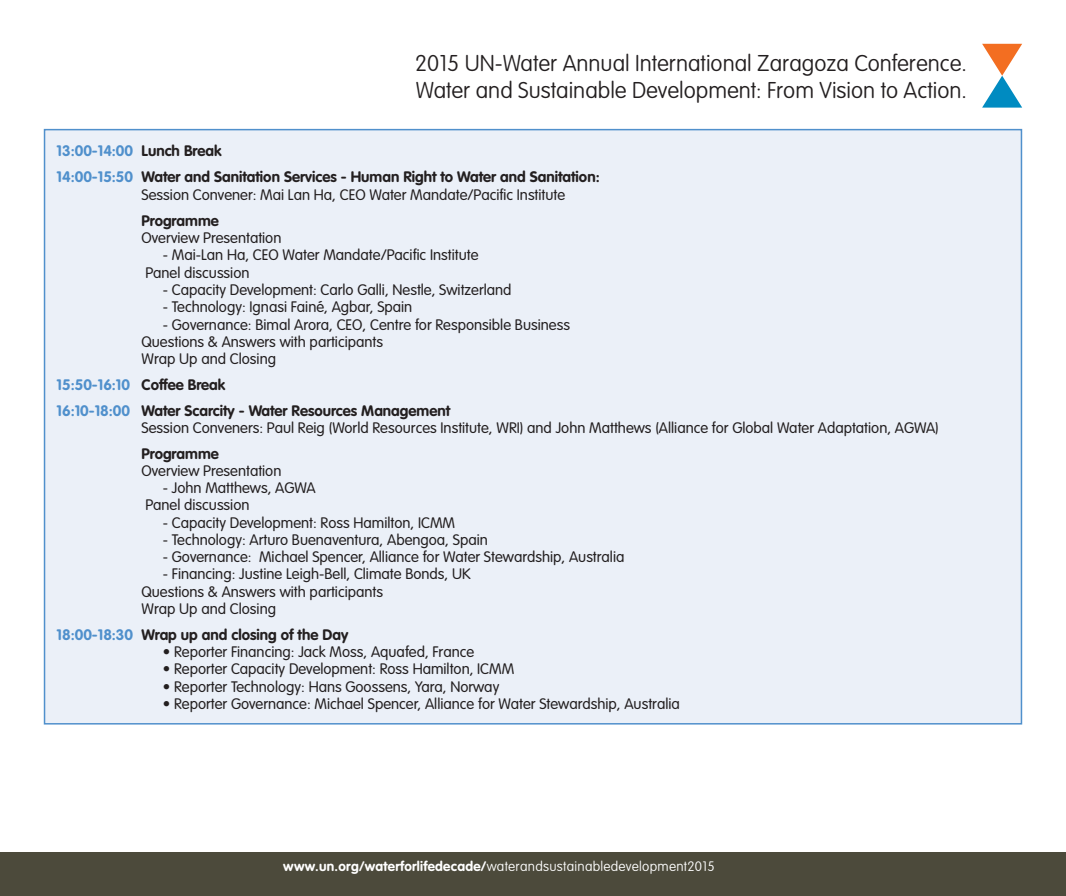
<style>
.page{position:relative;width:1066px;height:896px;background:#fff}
.page>*{position:absolute;margin:0;border:0;box-sizing:border-box;transform-origin:0 0}
.t1{font:100 22.5px/27px "VAG Rounded";color:#231f20}
.t2{font:300 15px/17.2px "VAG Rounded";color:#231f20}
.t3{font:700 15px/26.2px "VAG Rounded";color:#231f20}
.t4{font:100 13.5px "VAG Rounded";letter-spacing:.02em;color:#fff}
.s1{color:#5090cc}
.s2{font-weight:700}
</style>
<div class="page">
<hr style="left:0;top:852px;width:1px;height:43px;background:#4c4a3b">
<div style="left:1px;top:852px;width:1064px;height:43px;background:#4c4a3b"></div>
<svg style="left:982px;top:44px;width:40px;height:64px"></svg>
<div style="left:44px;top:129px;width:978px;height:595px;background:#ebf0f8;border:2px solid #5090cc"></div>
<h1 class="t1" style="left:415px;top:50px;width:553px">2015 UN-Water Annual International Zaragoza Conference.<br>Water and Sustainable Development: From Vision to Action.</h1>
<p class="t3" style="left:57px;top:138px;width:544px"><span class="s1">13:00-14:00</span> Lunch Break<br><span class="s1">14:00-15:50</span> Water and Sanitation Services - Human Right to Water and Sanitation:</p>
<p class="t2" style="left:142px;top:186px;width:425px">Session Convener: Mai Lan Ha, CEO Water Mandate/Pacific Institute</p>
<p class="t3" style="left:142px;top:207px;width:79px">Programme</p>
<p class="t2" style="left:142px;top:229px;width:141px">Overview Presentation</p>
<p class="t2" style="left:145px;top:246px;width:334px;text-indent:18px">- Mai-Lan Ha, CEO Water Mandate/Pacific Institute<br>Panel discussion</p>
<p class="t2" style="left:163px;top:281px;width:350px">- Capacity Development: Carlo Galli, Nestle, Switzerland</p>
<p class="t2" style="left:163px;top:298px;width:251px">- Technology: Ignasi Fainé, Agbar, Spain</p>
<p class="t2" style="left:142px;top:315px;width:430px;text-indent:21px">- Governance: Bimal Arora, CEO, Centre for Responsible Business<br>Questions &amp; Answers with participants<br>Wrap Up and Closing</p>
<p class="t3" style="left:57px;top:371px;width:395px;line-height:25.8px"><span class="s1">15:50-16:10</span> Coffee Break<br><span class="s1">16:10-18:00</span> Water Scarcity - Water Resources Management</p>
<p class="t2" style="left:142px;top:419px;width:798px">Session Conveners: Paul Reig (World Resources Institute, WRI) and John Matthews (Alliance for Global Water Adaptation, AGWA)</p>
<p class="t3" style="left:142px;top:440px;width:79px">Programme</p>
<p class="t2" style="left:142px;top:462px;width:141px">Overview Presentation</p>
<p class="t2" style="left:145px;top:479px;width:172px;text-indent:18px">- John Matthews, AGWA<br>Panel discussion</p>
<p class="t2" style="left:163px;top:513px;width:294px">- Capacity Development: Ross Hamilton, ICMM</p>
<p class="t2" style="left:163px;top:531px;width:326px">- Technology: Arturo Buenaventura, Abengoa, Spain</p>
<p class="t2" style="left:163px;top:548px;width:463px">- Governance: Michael Spencer, Alliance for Water Stewardship, Australia</p>
<p class="t2" style="left:142px;top:565px;width:330px;text-indent:21px">- Financing: Justine Leigh-Bell, Climate Bonds, UK<br>Questions &amp; Answers with participants<br>Wrap Up and Closing</p>
<p class="t3" style="left:57px;top:621px;width:293px"><span class="s1">18:00-18:30</span> Wrap up and closing of the Day</p>
<p class="t2" style="left:163px;top:643px;width:313px">• Reporter Financing: Jack Moss, Aquafed, France</p>
<p class="t2" style="left:163px;top:660px;width:353px">• Reporter Capacity Development: Ross Hamilton, ICMM</p>
<p class="t2" style="left:163px;top:677px;width:338px">• Reporter Technology: Hans Goossens, Yara, Norway</p>
<p class="t2" style="left:163px;top:694px;width:518px">• Reporter Governance: Michael Spencer, Alliance for Water Stewardship, Australia</p>
<p class="t4" style="left:283px;top:858px;width:433px"><span class="s2">www.un.org/waterforlifedecade/</span>waterandsustainabledevelopment2015</p>
</div>
